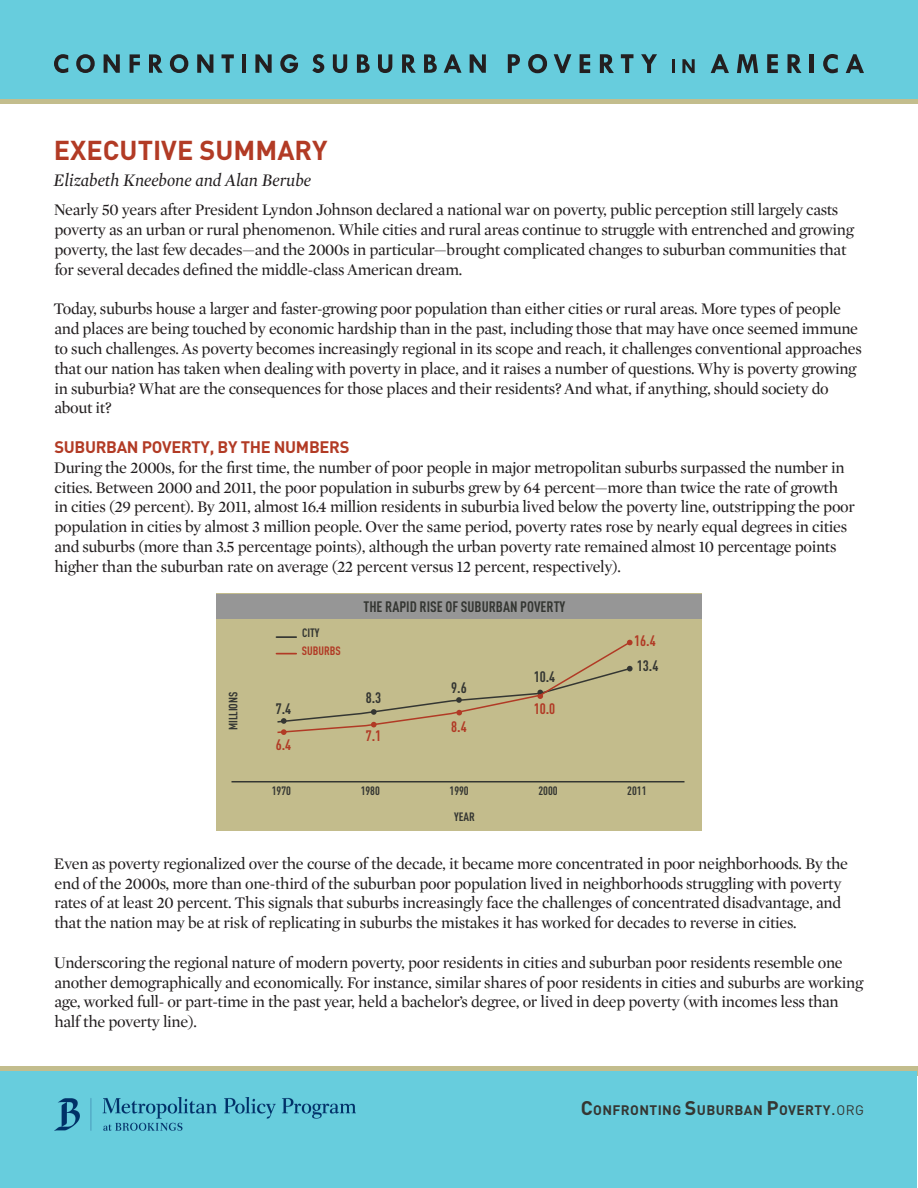
<style>
.page{position:relative;width:918px;height:1188px;background:#fff}
.page>*{position:absolute;margin:0;border:0;box-sizing:border-box;transform-origin:0 0}
.t1{font:700 27px "DIN";color:#b23b25}
.t2{font:italic 18px "Mercury Display";color:#231f20}
.t3{font:16.5px/19.8px "Mercury Display Roman";letter-spacing:-.02em;color:#231f20}
.t4{font:700 16.5px "DIN";letter-spacing:-.02em;color:#b23b25}
.t5{font:700 15px/31.5px "DIN Cond";color:#343632}
.t6{font:700 15px/25.3px "DIN Cond";color:#b13a25}
.t7{font:700 13.65px "DIN";letter-spacing:.03em;color:#353632}
.t8{font:700 12px "DIN Cond";color:#343632}
.t9{font:700 12px "DIN Cond";color:#b13a25}
.s1{color:#b13a25}
.s2{color:#343632}
.s3{font-size:19.5px}
.s4{font-weight:400;font-size:19.5px}
.s5{font-weight:400}
</style>
<div class="page">
<div style="left:0;top:1066px;width:918px;height:10px;background:#c3bd8d"></div>
<div style="left:0;top:94px;width:918px;height:10px;background:#c3bd8d"></div>
<div style="left:0;top:0;width:918px;height:99px;background:#67cddd"></div>
<svg style="left:54px;top:54px;width:14px;height:19px"></svg>
<svg style="left:76px;top:54px;width:19px;height:19px"></svg>
<svg style="left:104px;top:54px;width:16px;height:19px"></svg>
<svg style="left:130px;top:54px;width:10px;height:19px"></svg>
<svg style="left:149px;top:54px;width:14px;height:19px"></svg>
<svg style="left:170px;top:54px;width:18px;height:19px"></svg>
<svg style="left:197px;top:54px;width:16px;height:19px"></svg>
<svg style="left:222px;top:54px;width:12px;height:19px"></svg>
<hr style="left:242px;top:54px;width:4px;height:19px;background:#231f20">
<svg style="left:255px;top:54px;width:17px;height:19px"></svg>
<svg style="left:280px;top:54px;width:18px;height:19px"></svg>
<svg style="left:312px;top:54px;width:12px;height:19px"></svg>
<svg style="left:333px;top:54px;width:14px;height:19px"></svg>
<svg style="left:357px;top:54px;width:13px;height:19px"></svg>
<svg style="left:378px;top:54px;width:14px;height:19px"></svg>
<svg style="left:402px;top:54px;width:14px;height:19px"></svg>
<svg style="left:424px;top:54px;width:13px;height:19px"></svg>
<svg style="left:444px;top:54px;width:18px;height:19px"></svg>
<svg style="left:470px;top:54px;width:16px;height:19px"></svg>
<svg style="left:508px;top:54px;width:12px;height:19px"></svg>
<svg style="left:528px;top:54px;width:19px;height:19px"></svg>
<svg style="left:554px;top:54px;width:17px;height:19px"></svg>
<svg style="left:580px;top:54px;width:10px;height:19px"></svg>
<svg style="left:600px;top:54px;width:14px;height:19px"></svg>
<svg style="left:621px;top:54px;width:12px;height:19px"></svg>
<svg style="left:641px;top:54px;width:16px;height:19px"></svg>
<hr style="left:672px;top:59px;width:3px;height:14px;background:#231f20">
<svg style="left:682px;top:59px;width:13px;height:14px"></svg>
<svg style="left:711px;top:54px;width:18px;height:19px"></svg>
<svg style="left:737px;top:54px;width:21px;height:19px"></svg>
<svg style="left:767px;top:54px;width:11px;height:19px"></svg>
<svg style="left:788px;top:54px;width:14px;height:19px"></svg>
<hr style="left:810px;top:54px;width:4px;height:19px;background:#231f20">
<svg style="left:823px;top:54px;width:15px;height:19px"></svg>
<svg style="left:846px;top:54px;width:18px;height:19px"></svg>
<div style="left:1px;top:1071px;width:916px;height:117px;background:#67cddd"></div>
<img style="left:55px;top:1098px;width:300px;height:32px">
<div style="left:216px;top:594px;width:486px;height:237px;background:#c3bc8c"></div>
<div style="left:216px;top:594px;width:486px;height:24px;background:#969696"></div>
<hr style="left:232px;top:781px;width:453px;height:1px;background:#343632">
<hr style="left:276px;top:636px;width:20px;height:2px;background:#343632">
<svg style="left:276px;top:640px;width:357px;height:95px"></svg>
<p class="t1" style="left:54px;top:132px;width:275px">EXECUTIVE SUMMARY</p>
<p class="t2" style="left:54px;top:169px;width:259px">Elizabeth Kneebone and Alan Berube</p>
<p class="t3" style="left:54px;top:200px;width:802px">Nearly 50 years after President Lyndon Johnson declared a national war on poverty, public perception still largely casts poverty as an urban or rural phenomenon. While cities and rural areas continue to struggle with entrenched and growing poverty, the last few decades—and the 2000s in particular—brought complicated changes to suburban communities that for several decades defined the middle-class American dream.</p>
<p class="t3" style="left:53px;top:299px;width:810px">Today, suburbs house a larger and faster-growing poor population than either cities or rural areas. More types of people and places are being touched by economic hardship than in the past, including those that may have once seemed immune to such challenges. As poverty becomes increasingly regional in its scope and reach, it challenges conventional approaches that our nation has taken when dealing with poverty in place, and it raises a number of questions. Why is poverty growing in suburbia? What are the consequences for those places and their residents? And what, if anything, should society do about it?</p>
<p class="t4" style="left:54px;top:436px;width:296px">SUBURBAN POVERTY, BY THE NUMBERS</p>
<p class="t3" style="left:54px;top:458px;width:803px">During the 2000s, for the first time, the number of poor people in major metropolitan suburbs surpassed the number in cities. Between 2000 and 2011, the poor population in suburbs grew by 64 percent—more than twice the rate of growth in cities (29 percent). By 2011, almost 16.4 million residents in suburbia lived below the poverty line, outstripping the poor population in cities by almost 3 million people. Over the same period, poverty rates rose by nearly equal degrees in cities and suburbs (more than 3.5 percentage points), although the urban poverty rate remained almost 10 percentage points higher than the suburban rate on average (22 percent versus 12 percent, respectively).</p>
<p class="t8" style="left:226px;top:730px;width:40px;rotate:-90deg">MILLIONS</p>
<p class="t8" style="left:302px;top:626px;width:19px">CITY</p>
<p class="t9" style="left:302px;top:644px;width:40px">SUBURBS</p>
<p class="t5" style="left:276px;top:692px;width:17px">7.4</p>
<p class="t6" style="left:276px;top:731px;width:17px">6.4</p>
<p class="t5" style="left:363px;top:591px;width:203px">THE RAPID RISE OF SUBURBAN POVERTY</p>
<p class="t5" style="left:366px;top:682px;width:17px">8.3</p>
<p class="t6" style="left:366px;top:722px;width:17px">7.1</p>
<p class="t5" style="left:451px;top:671px;width:17px">9.6</p>
<p class="t6" style="left:451px;top:713px;width:17px">8.4</p>
<p class="t5" style="left:534px;top:661px;width:23px">10.4<br><span class="s1">10.0</span></p>
<p class="t6" style="left:634px;top:628px;width:26px">16.4<br><span class="s2">13.4</span></p>
<p class="t8" style="left:272px;top:784px;width:21px">1970</p>
<p class="t8" style="left:361px;top:784px;width:21px">1980</p>
<p class="t8" style="left:450px;top:784px;width:21px">1990</p>
<p class="t8" style="left:538px;top:784px;width:21px">2000</p>
<p class="t8" style="left:627px;top:784px;width:21px">2011</p>
<p class="t8" style="left:454px;top:809px;width:22px">YEAR</p>
<p class="t3" style="left:54px;top:854px;width:796px">Even as poverty regionalized over the course of the decade, it became more concentrated in poor neighborhoods. By the end of the 2000s, more than one-third of the suburban poor population lived in neighborhoods struggling with poverty rates of at least 20 percent. This signals that suburbs increasingly face the challenges of concentrated disadvantage, and that the nation may be at risk of replicating in suburbs the mistakes it has worked for decades to reverse in cities.</p>
<p class="t3" style="left:54px;top:953px;width:811px">Underscoring the regional nature of modern poverty, poor residents in cities and suburban poor residents resemble one another demographically and economically. For instance, similar shares of poor residents in cities and suburbs are working age, worked full- or part-time in the past year, held a bachelor’s degree, or lived in deep poverty (with incomes less than half the poverty line).</p>
<p class="t7" style="left:581px;top:1101px;width:285px"><span class="s3">C</span>ONFRONTING <span class="s3">S</span>UBURBAN <span class="s3">P</span>OVERTY<span class="s4">.</span><span class="s5">org</span></p>
</div>
